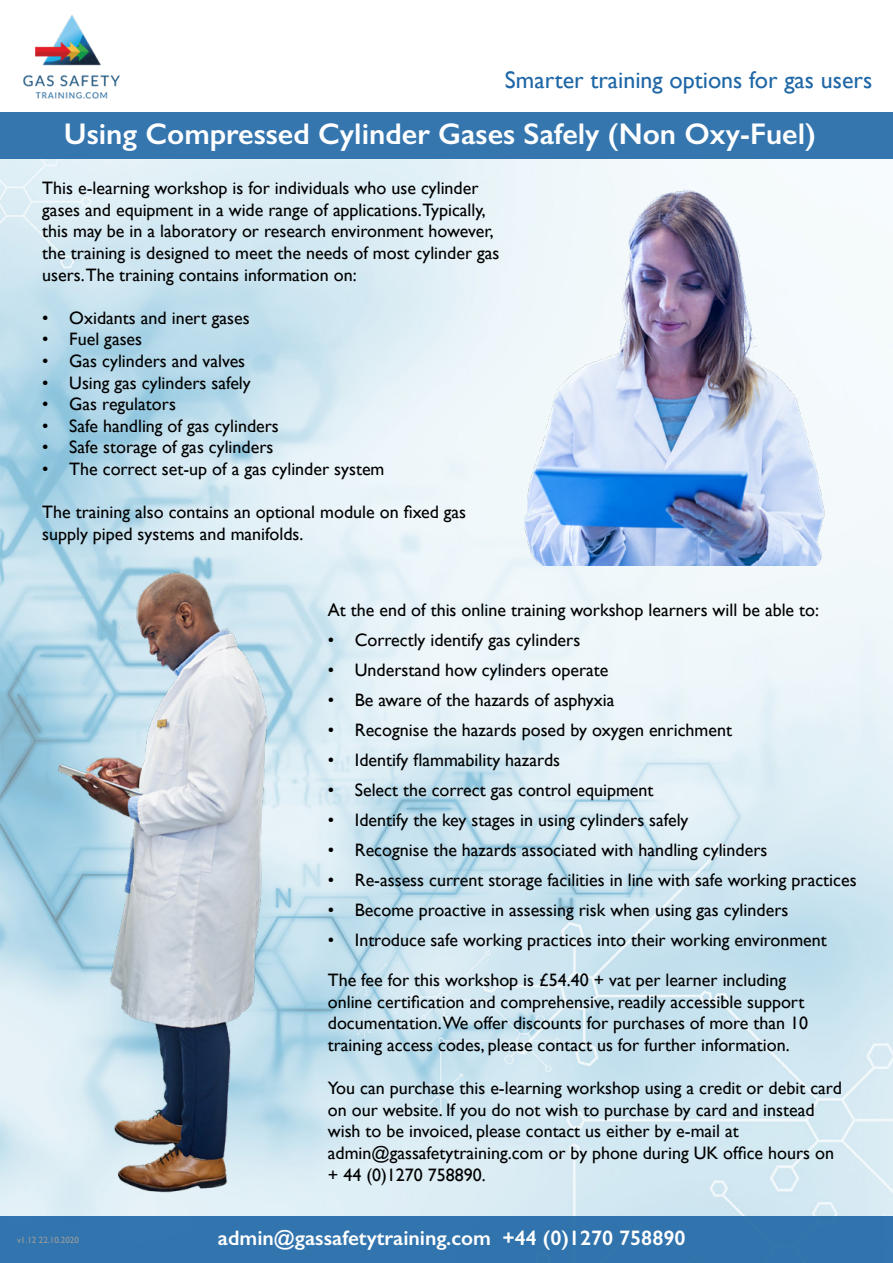
<style>
.page{position:relative;width:893px;height:1263px;background:#fff}
.page>*{position:absolute;margin:0;border:0;box-sizing:border-box;transform-origin:0 0}
.t1{font:600 30px "Gill Sans";color:#fff}
.t2{font:24px "Gill Sans";color:#1f67a6}
.t3{font:600 21px "Gill Sans";color:#fff}
.t4{font:18px/21.6px "Gill Sans";color:#000}
.t5{font:9px "Gill Sans";color:#9d9d9c}
</style>
<div class="page">
<img style="left:0;top:158px;width:893px;height:1058px">
<div style="left:0;top:112px;width:893px;height:46px;background:#3576af"></div>
<img style="left:23px;top:15px;width:97px;height:84px">
<img style="left:518px;top:182px;width:313px;height:383px">
<img style="left:54px;top:558px;width:222px;height:640px">
<div style="left:0;top:1216px;width:893px;height:47px;background:#3274ad"></div>
<h2 class="t2" style="left:505px;top:66px;width:369px">Smarter training options for gas users</h2>
<h1 class="t1" style="left:64px;top:116px;width:754px">Using Compressed Cylinder Gases Safely (Non Oxy-Fuel)</h1>
<p class="t4" style="left:42px;top:177px;width:459px">This e-learning workshop is for individuals who use cylinder gases and equipment in a wide range of applications.Typically, this may be in a laboratory or research environment however, the training is designed to meet the needs of most cylinder gas users.The training contains information on:</p>
<p class="t4" style="left:42px;top:307px;width:209px">• Oxidants and inert gases</p>
<p class="t4" style="left:42px;top:328px;width:101px">• Fuel gases</p>
<p class="t4" style="left:42px;top:350px;width:204px">• Gas cylinders and valves</p>
<p class="t4" style="left:42px;top:372px;width:210px">• Using gas cylinders safely</p>
<p class="t4" style="left:42px;top:393px;width:135px">• Gas regulators</p>
<p class="t4" style="left:42px;top:415px;width:238px">• Safe handling of gas cylinders</p>
<p class="t4" style="left:42px;top:436px;width:233px">• Safe storage of gas cylinders</p>
<p class="t4" style="left:42px;top:458px;width:344px">• The correct set-up of a gas cylinder system</p>
<p class="t4" style="left:42px;top:501px;width:425px">The training also contains an optional module on fixed gas supply piped systems and manifolds.</p>
<p class="t4" style="left:328px;top:599px;width:493px">At the end of this online training workshop learners will be able to:</p>
<p class="t4" style="left:328px;top:629px;width:254px">• Correctly identify gas cylinders</p>
<p class="t4" style="left:328px;top:659px;width:282px">• Understand how cylinders operate</p>
<p class="t4" style="left:328px;top:689px;width:288px">• Be aware of the hazards of asphyxia</p>
<p class="t4" style="left:328px;top:719px;width:406px">• Recognise the hazards posed by oxygen enrichment</p>
<p class="t4" style="left:328px;top:749px;width:234px">• Identify flammability hazards</p>
<p class="t4" style="left:328px;top:779px;width:327px">• Select the correct gas control equipment</p>
<p class="t4" style="left:328px;top:809px;width:362px">• Identify the key stages in using cylinders safely</p>
<p class="t4" style="left:328px;top:839px;width:441px">• Recognise the hazards associated with handling cylinders</p>
<p class="t4" style="left:328px;top:869px;width:530px">• Re-assess current storage facilities in line with safe working practices</p>
<p class="t4" style="left:328px;top:899px;width:462px">• Become proactive in assessing risk when using gas cylinders</p>
<p class="t4" style="left:328px;top:929px;width:501px">• Introduce safe working practices into their working environment</p>
<p class="t4" style="left:328px;top:969px;width:482px">The fee for this workshop is £54.40 + vat per learner including online certification and comprehensive, readily accessible support documentation.We offer discounts for purchases of more than 10 training access codes, please contact us for further information.</p>
<p class="t4" style="left:328px;top:1077px;width:516px">You can purchase this e-learning workshop using a credit or debit card on our website. If you do not wish to purchase by card and instead wish to be invoiced, please contact us either by e-mail at admin@gassafetytraining.com or by phone during UK office hours on + 44 (0)1270 758890.</p>
<p class="t5" style="left:17px;top:1234px;width:63px">v1.12 22.10.2020</p>
<p class="t3" style="left:218px;top:1225px;width:469px">admin@gassafetytraining.com +44 (0)1270 758890</p>
</div>
